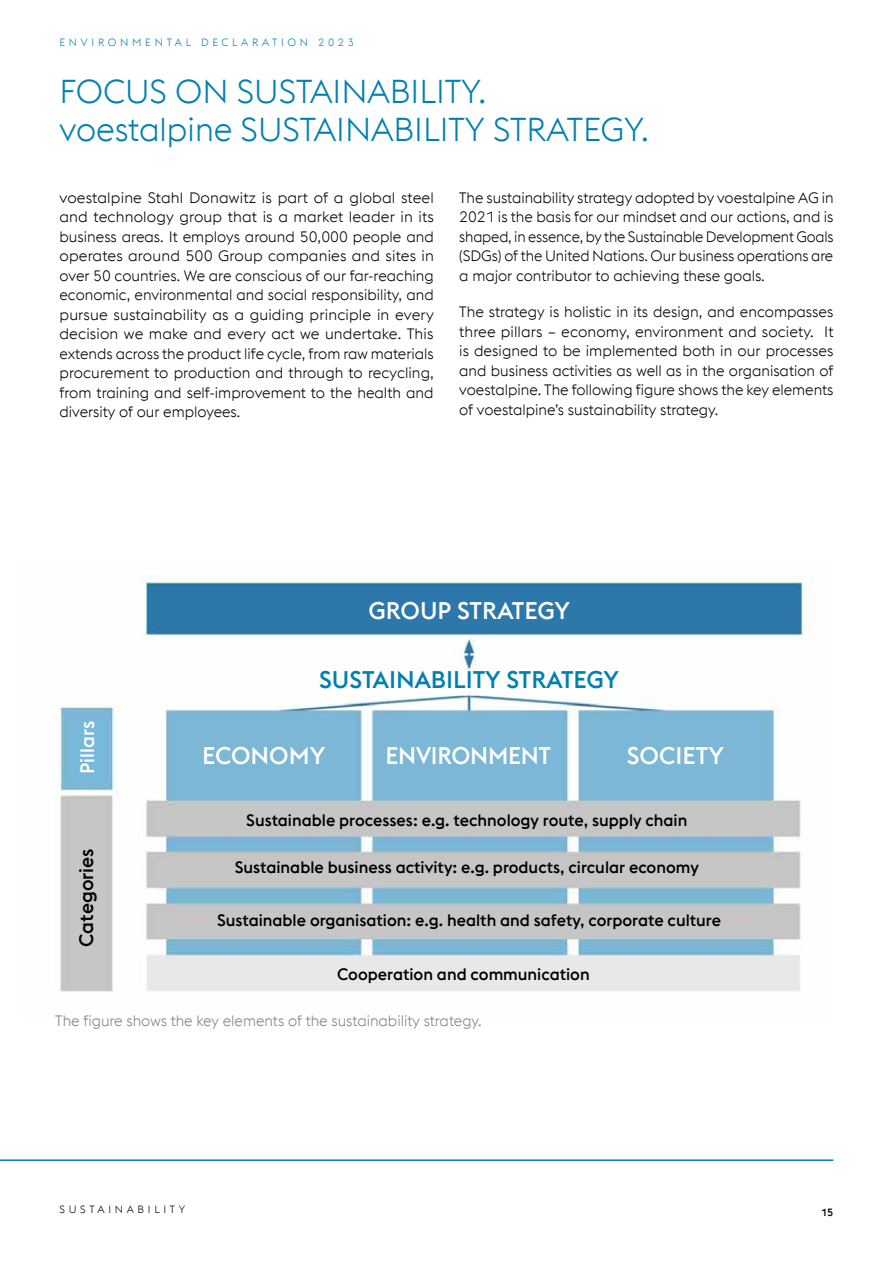
<style>
.page{position:relative;width:893px;height:1263px;background:#fff}
.page>*{position:absolute;margin:0;border:0;box-sizing:border-box;transform-origin:0 0}
.t1{font:300 33px/37.5px "voestalpine";color:#0080b0}
.t2{font:500 24px "voestalpine";letter-spacing:-.01em;color:#fff}
.t3{font:500 24px "voestalpine";color:#0080b0}
.t4{font:500 19.5px "voestalpine";color:#000}
.t5{font:500 19.5px "voestalpine";color:#fff}
.t6{font:500 16.5px "voestalpine";color:#000}
.t7{font:300 15px/19.5px "voestalpine";color:#000;text-align:justify}
.t8{font:300 15px "voestalpine";color:#808285}
.t9{font:300 10.5px "voestalpine";letter-spacing:.35em;color:#0080b0}
.t10{font:300 10.5px "voestalpine";color:#000}
.t11{font:500 10.5px "voestalpine";color:#000}
</style>
<div class="page">
<hr style="left:0;top:1159px;width:833px;height:2px;background:#0080b0">
<img style="left:53px;top:575px;width:760px;height:417px">
<p class="t9" style="left:60px;top:37px;width:296px">ENVIRONMENTAL DECLARATION 2023</p>
<h1 class="t1" style="left:60px;top:73px;width:591px">FOCUS ON SUSTAINABILITY. voestalpine SUSTAINABILITY STRATEGY.</h1>
<p class="t7" style="left:60px;top:188px;width:376px">voestalpine Stahl Donawitz is part of a global steel and technology group that is a market leader in its business areas. It employs around 50,000 people and operates around 500 Group companies and sites in over 50 countries. We are conscious of our far-reaching economic, environmental and social responsibility, and pursue sustainability as a guiding principle in every decision we make and every act we undertake. This extends across the product life cycle, from raw materials procurement to production and through to recycling, from training and self-improvement to the health and diversity of our employees.</p>
<p class="t7" style="left:459px;top:188px;width:376px">The sustainability strategy adopted by voestalpine AG in 2021 is the basis for our mindset and our actions, and is shaped, in essence, by the Sustainable Development Goals (SDGs) of the United Nations. Our business operations are a major contributor to achieving these goals.</p>
<p class="t7" style="left:459px;top:302px;width:376px">The strategy is holistic in its design, and encompasses three pillars – economy, environment and society. It is designed to be implemented both in our processes and business activities as well as in the organisation of voestalpine. The following figure shows the key elements of voestalpine’s sustainability strategy.</p>
<h2 class="t2" style="left:368px;top:596px;width:203px">GROUP STRATEGY</h2>
<h3 class="t5" style="left:75px;top:774px;width:55px;rotate:-90deg">Pillars</h3>
<h3 class="t4" style="left:74px;top:946px;width:100px;rotate:-90deg">Categories</h3>
<h2 class="t3" style="left:319px;top:665px;width:301px">SUSTAINABILITY STRATEGY</h2>
<h2 class="t2" style="left:202px;top:740px;width:125px">ECONOMY</h2>
<h2 class="t2" style="left:385px;top:740px;width:167px">ENVIRONMENT</h2>
<h2 class="t2" style="left:627px;top:740px;width:99px">SOCIETY</h2>
<p class="t6" style="left:246px;top:810px;width:443px">Sustainable processes: e.g. technology route, supply chain</p>
<p class="t6" style="left:235px;top:857px;width:465px">Sustainable business activity: e.g. products, circular economy</p>
<p class="t6" style="left:217px;top:910px;width:505px">Sustainable organisation: e.g. health and safety, corporate culture</p>
<p class="t6" style="left:337px;top:964px;width:254px">Cooperation and communication</p>
<p class="t8" style="left:55px;top:1012px;width:428px">The figure shows the key elements of the sustainability strategy.</p>
<p class="t10" style="left:60px;top:1203px;width:20px">S ustainability</p>
<p class="t11" style="left:821px;top:1205px;width:14px">15</p>
</div>
